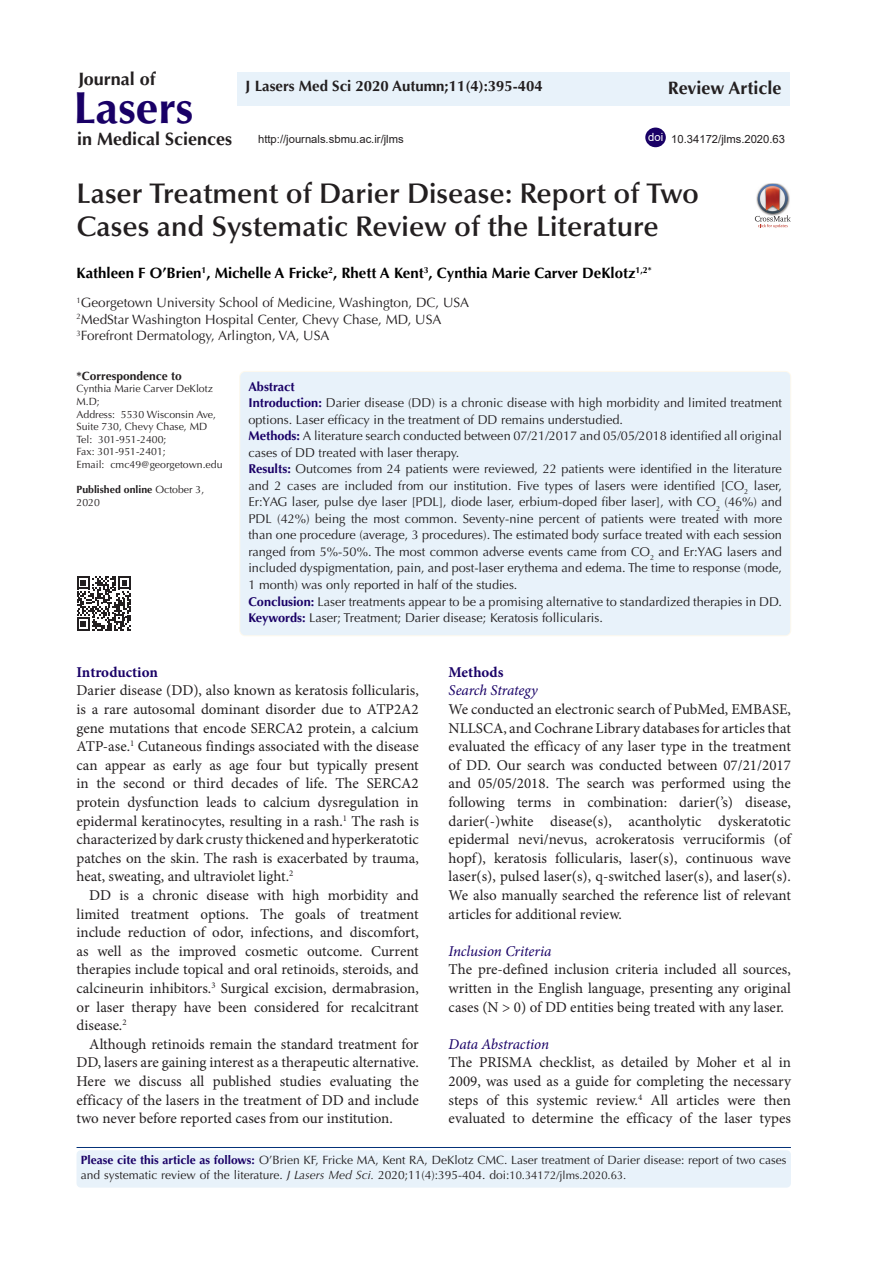
<style>
.page{position:relative;width:893px;height:1263px;background:#fff}
.page>*{position:absolute;margin:0;border:0;box-sizing:border-box;transform-origin:0 0}
.t1{font:700 45px "Optima LT Std";color:#190066}
.t2{font:600 28.5px/33px "Optima LT Std";color:#231f20}
.t3{font:700 18px "Optima LT Std";color:#231f20}
.t4{font:15px/18.6px "Minion Pro";color:#231f20;text-align:justify}
.t5{font:700 15px "Optima LT Std";color:#000}
.t6{font:italic 15px "Minion Pro";letter-spacing:-.01em;color:#190066}
.t7{font:700 15px "Optima LT Std";color:#231f20}
.t8{font:700 15px "Minion Pro";color:#190066}
.t9{font:13.5px "Optima LT Std";color:#231f20}
.t10{font:12.75px/16.5px "Optima LT Std";color:#231f20}
.Default{font:700 12.75px "Optima LT Std";color:#190066}
.t11{font:12px/15px "Optima LT Std";color:#231f20}
.t12{font:700 12px "Optima LT Std";color:#231f20}
.t13{font:11.25px "Arial";color:#231f20}
.t14{font:11.25px "Arial";color:#fff}
.t15{font:10.5px/12.6px "Optima LT Std";color:#231f20}
.t16{font:700 10.5px/12.6px "Optima LT Std";color:#231f20}
.s1{font-weight:700;color:#190066}
.s2{font-weight:400}
.s3{font-style:italic}
.s4{font-size:11.25px}
</style>
<div class="page">
<hr style="left:77px;top:1147px;width:714px;height:1px;background:#053278">
<div style="left:77px;top:1150px;width:714px;height:37px;background:#e8f2fa;border-radius:4px"></div>
<img style="left:767px;top:183px;width:12px;height:1px">
<svg style="left:755px;top:184px;width:36px;height:44px"></svg>
<div style="left:624px;top:72px;width:166px;height:34px;background:#e8f2fa"></div>
<div style="left:645px;top:128px;width:21px;height:19px;background:#190066;border-radius:50%"></div>
<div style="left:240px;top:371px;width:551px;height:265px;background:#e8f2fa;border-radius:6px"></div>
<div style="left:240px;top:371px;width:551px;height:265px;border:1px solid #fef9ed;border-radius:6px"></div>
<svg style="left:77px;top:576px;width:54px;height:55px"></svg>
<div style="left:237px;top:72px;width:387px;height:34px;background:#e8f2fa"></div>
<p class="t3" style="left:78px;top:68px;width:79px">Journal of</p>
<p class="t1" style="left:73px;top:81px;width:122px">Lasers</p>
<p class="t3" style="left:77px;top:129px;width:157px">in Medical Sciences</p>
<p class="t3" style="left:668px;top:77px;width:115px">Review Article</p>
<p class="t7" style="left:246px;top:78px;width:299px">J Lasers Med Sci 2020 Autumn;11(4):395-404</p>
<p class="t14" style="left:648px;top:129px;width:17px">doi</p>
<p class="t13" style="left:671px;top:131px;width:115px">10.34172/jlms.2020.63</p>
<p class="t2" style="left:77px;top:177px;width:624px">Laser Treatment of Darier Disease: Report of Two<br>Cases and Systematic Review of the Literature</p>
<p class="t5" style="left:77px;top:264px;width:577px">Kathleen F O’Brien<sup>1</sup>, Michelle A Fricke<sup>2</sup>, Rhett A Kent<sup>3</sup>, Cynthia Marie Carver DeKlotz<sup>1,2*</sup></p>
<p class="t9" style="left:77px;top:295px;width:394px"><sup>1</sup>Georgetown University School of Medicine, Washington, DC, USA</p>
<p class="t9" style="left:77px;top:311px;width:366px"><sup>2</sup>MedStar Washington Hospital Center, Chevy Chase, MD, USA</p>
<p class="t9" style="left:77px;top:328px;width:254px"><sup>3</sup>Forefront Dermatology, Arlington, VA, USA</p>
<p class="Default" style="left:248px;top:379px;width:48px">Abstract</p>
<p class="t10" style="left:248px;top:395px;width:535px"><span class="s1">Introduction:</span> Darier disease (DD) is a chronic disease with high morbidity and limited treatment options. Laser efficacy in the treatment of DD remains understudied.</p>
<p class="t10" style="left:248px;top:428px;width:535px"><span class="s1">Methods:</span> A literature search conducted between 07/21/2017 and 05/05/2018 identified all original cases of DD treated with laser therapy.</p>
<p class="t10" style="left:248px;top:461px;width:535px;text-align:justify"><span class="s1">Results:</span> Outcomes from 24 patients were reviewed, 22 patients were identified in the literature and 2 cases are included from our institution. Five types of lasers were identified [CO<sub>2</sub> laser, Er:YAG laser, pulse dye laser [PDL], diode laser, erbium-doped fiber laser], with CO<sub>2</sub> (46%) and PDL (42%) being the most common. Seventy-nine percent of patients were treated with more than one procedure (average, 3 procedures). The estimated body surface treated with each session ranged from 5%-50%. The most common adverse events came from CO<sub>2</sub> and Er:YAG lasers and included dyspigmentation, pain, and post-laser erythema and edema. The time to response (mode, 1 month) was only reported in half of the studies.</p>
<p class="t10" style="left:248px;top:593px;width:535px"><span class="s1">Conclusion:</span> Laser treatments appear to be a promising alternative to standardized therapies in DD.</p>
<p class="t10" style="left:248px;top:610px;width:356px"><span class="s1">Keywords:</span> Laser; Treatment; Darier disease; Keratosis follicularis.</p>
<p class="t13" style="left:258px;top:131px;width:147px">http://journals.sbmu.ac.ir/jlms</p>
<p class="t12" style="left:77px;top:369px;width:107px">*Correspondence to</p>
<p class="t15" style="left:77px;top:383px;width:138px">Cynthia Marie Carver DeKlotz<br>M.D;</p>
<p class="t15" style="left:77px;top:408px;width:141px">Address: 5530 Wisconsin Ave,<br>Suite 730, Chevy Chase, MD</p>
<p class="t15" style="left:77px;top:433px;width:92px">Tel: 301-951-2400;</p>
<p class="t15" style="left:77px;top:446px;width:91px">Fax: 301-951-2401;</p>
<p class="t15" style="left:77px;top:458px;width:147px">Email: cmc49@georgetown.edu</p>
<p class="t16" style="left:77px;top:483px;width:129px">Published online <span class="s2">October 3,<br>2020</span></p>
<p class="t8" style="left:77px;top:661px;width:83px">Introduction</p>
<p class="t4" style="left:77px;top:681px;width:344px">Darier disease (DD), also known as keratosis follicularis, is a rare autosomal dominant disorder due to ATP2A2 gene mutations that encode SERCA2 protein, a calcium ATP-ase.<sup>1</sup> Cutaneous findings associated with the disease can appear as early as age four but typically present in the second or third decades of life. The SERCA2 protein dysfunction leads to calcium dysregulation in epidermal keratinocytes, resulting in a rash.<sup>1</sup> The rash is characterized by dark crusty thickened and hyperkeratotic patches on the skin. The rash is exacerbated by trauma, heat, sweating, and ultraviolet light.<sup>2</sup></p>
<p class="t4" style="left:77px;top:886px;width:344px;text-indent:13px">DD is a chronic disease with high morbidity and limited treatment options. The goals of treatment include reduction of odor, infections, and discomfort, as well as the improved cosmetic outcome. Current therapies include topical and oral retinoids, steroids, and calcineurin inhibitors.<sup>3</sup> Surgical excision, dermabrasion, or laser therapy have been considered for recalcitrant disease.<sup>2</sup></p>
<p class="t4" style="left:77px;top:1035px;width:344px;text-indent:13px">Although retinoids remain the standard treatment for DD, lasers are gaining interest as a therapeutic alternative.<br>Here we discuss all published studies evaluating the efficacy of the lasers in the treatment of DD and include two never before reported cases from our institution.</p>
<p class="t8" style="left:449px;top:661px;width:56px">Methods</p>
<p class="t6" style="left:449px;top:680px;width:91px">Search Strategy</p>
<p class="t4" style="left:449px;top:700px;width:344px">We conducted an electronic search of PubMed, EMBASE, NLLSCA, and Cochrane Library databases for articles that evaluated the efficacy of any laser type in the treatment of DD. Our search was conducted between 07/21/2017 and 05/05/2018. The search was performed using the following terms in combination: darier(’s) disease, darier(-)white disease(s), acantholytic dyskeratotic epidermal nevi/nevus, acrokeratosis verruciformis (of hopf), keratosis follicularis, laser(s), continuous wave laser(s), pulsed laser(s), q-switched laser(s), and laser(s).<br>We also manually searched the reference list of relevant articles for additional review.</p>
<p class="t6" style="left:449px;top:941px;width:105px">Inclusion Criteria</p>
<p class="t4" style="left:449px;top:960px;width:344px">The pre-defined inclusion criteria included all sources, written in the English language, presenting any original cases (N &gt; 0) of DD entities being treated with any laser.</p>
<p class="t6" style="left:449px;top:1034px;width:102px">Data Abstraction</p>
<p class="t4" style="left:449px;top:1053px;width:344px">The PRISMA checklist, as detailed by Moher et al in 2009, was used as a guide for completing the necessary steps of this systemic review.<sup>4</sup> All articles were then evaluated to determine the efficacy of the laser types</p>
<p class="t11" style="left:81px;top:1153px;width:707px"><span class="s1">Please cite this article as follows:</span> O’Brien KF, Fricke MA, Kent RA, DeKlotz CMC. Laser treatment of Darier disease: report of two cases and systematic review of the literature. <span class="s3">J Lasers Med Sci.</span> 2020;11(4):395-404. doi:<span class="s4">10.34172/jlms.2020.63.</span></p>
</div>
